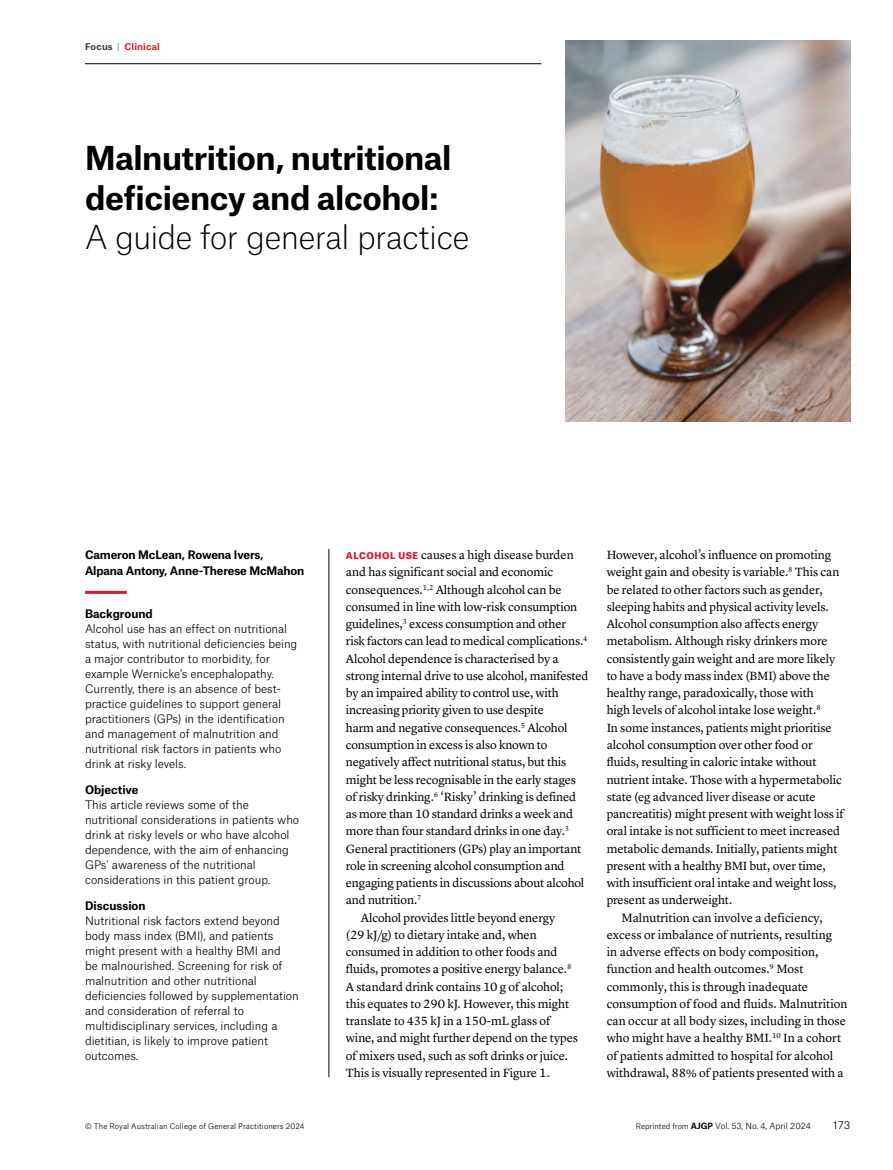
<style>
.page{position:relative;width:893px;height:1170px;background:#fff}
.page>*{position:absolute;margin:0;border:0;box-sizing:border-box;transform-origin:0 0}
.t1{font:700 31.5px/39px "Atlas Grotesk";letter-spacing:-.015em;color:#000}
.t2{font:100 31.5px "Atlas Grotesk";letter-spacing:-.025em;color:#000}
.t3{font:12.3px "Lyon Text";letter-spacing:-.005em;color:#000}
.t4{font:300 11.25px/15px "Atlas Grotesk";letter-spacing:-.005em;color:#000}
.t5{font:700 11.25px/15.8px "Atlas Grotesk";letter-spacing:-.015em;color:#000}
.t6{font:300 10.5px "Atlas Grotesk";color:#000}
.t7{font:700 9px "Atlas Grotesk";letter-spacing:.025em;color:#da1a32}
.t8{font:300 8.25px "Atlas Grotesk";letter-spacing:-.005em;color:#000}
.t9{font:300 7.5px "Atlas Grotesk";letter-spacing:.01em;color:#000}
.s1{color:#2d4245}
.s2{font-weight:100;color:#2d4245}
.s3{font-family:"Atlas Grotesk";font-weight:900;font-size:9px;color:#da1a32}
.s4{font-size:7.5px}
.s5{font-weight:700}
</style>
<div class="page">
<hr style="left:85px;top:63px;width:456px;height:1px;background:#000">
<hr style="left:329px;top:549px;width:1px;height:528px;background:#000">
<img style="left:566px;top:40px;width:284px;height:381px">
<hr style="left:85px;top:591px;width:42px;height:3px;background:#da1a32">
<p class="t7" style="left:85px;top:40px;width:76px"><span class="s1">Focus</span> <span class="s2">|</span> Clinical</p>
<h1 class="t1" style="left:85px;top:136px;width:368px">Malnutrition, nutritional deficiency and alcohol:</h1>
<h1 class="t2" style="left:85px;top:212px;width:386px">A guide for general practice</h1>
<p class="t5" style="left:85px;top:545px;width:221px">Cameron McLean, Rowena Ivers,<br>Alpana Antony, Anne-Therese McMahon</p>
<p class="t5" style="left:85px;top:605px;width:69px">Background</p>
<p class="t4" style="left:85px;top:620px;width:214px">Alcohol use has an effect on nutritional status, with nutritional deficiencies being a major contributor to morbidity, for example Wernicke’s encephalopathy.<br>Currently, there is an absence of best&shy;practice guidelines to support general practitioners (GPs) in the identification and management of malnutrition and nutritional risk factors in patients who drink at risky levels.</p>
<p class="t5" style="left:85px;top:780px;width:55px">Objective</p>
<p class="t4" style="left:85px;top:796px;width:216px">This article reviews some of the nutritional considerations in patients who drink at risky levels or who have alcohol dependence, with the aim of enhancing GPs’ awareness of the nutritional considerations in this patient group.</p>
<p class="t5" style="left:85px;top:896px;width:62px">Discussion</p>
<p class="t4" style="left:85px;top:911px;width:215px">Nutritional risk factors extend beyond body mass index (BMI), and patients might present with a healthy BMI and<br>be malnourished. Screening for risk of malnutrition and other nutritional deficiencies followed by supplementation and consideration of referral to multidisciplinary services, including a dietitian, is likely to improve patient outcomes.</p>
<p class="t3" style="left:346px;top:545px;width:229px"><span class="s3">ALCOHOL USE</span> causes a high disease burden</p>
<p class="t3" style="left:346px;top:563px;width:209px">and has significant social and economic</p>
<p class="t3" style="left:346px;top:580px;width:217px">consequences.<sup>1,2</sup> Although alcohol can be</p>
<p class="t3" style="left:346px;top:597px;width:233px">consumed in line with low-risk consumption</p>
<p class="t3" style="left:346px;top:614px;width:222px">guidelines,<sup>3</sup> excess consumption and other</p>
<p class="t3" style="left:346px;top:632px;width:243px">risk factors can lead to medical complications.<sup>4</sup></p>
<p class="t3" style="left:346px;top:649px;width:214px">Alcohol dependence is characterised by a</p>
<p class="t3" style="left:346px;top:666px;width:244px">strong internal drive to use alcohol, manifested</p>
<p class="t3" style="left:346px;top:683px;width:214px">by an impaired ability to control use, with</p>
<p class="t3" style="left:346px;top:701px;width:200px">increasing priority given to use despite</p>
<p class="t3" style="left:346px;top:718px;width:223px">harm and negative consequences.<sup>5</sup> Alcohol</p>
<p class="t3" style="left:346px;top:735px;width:203px">consumption in excess is also known to</p>
<p class="t3" style="left:346px;top:752px;width:222px">negatively affect nutritional status, but this</p>
<p class="t3" style="left:346px;top:770px;width:232px">might be less recognisable in the early stages</p>
<p class="t3" style="left:346px;top:787px;width:232px">of risky drinking.<sup>6</sup> ‘Risky’ drinking is defined</p>
<p class="t3" style="left:346px;top:804px;width:229px">as more than 10 standard drinks a week and</p>
<p class="t3" style="left:346px;top:821px;width:225px">more than four standard drinks in one day.<sup>3</sup></p>
<p class="t3" style="left:346px;top:839px;width:237px">General practitioners (GPs) play an important</p>
<p class="t3" style="left:346px;top:856px;width:220px">role in screening alcohol consumption and</p>
<p class="t3" style="left:346px;top:873px;width:240px">engaging patients in discussions about alcohol</p>
<p class="t3" style="left:346px;top:890px;width:77px">and nutrition.<sup>7</sup></p>
<p class="t3" style="left:361px;top:908px;width:196px">Alcohol provides little beyond energy</p>
<p class="t3" style="left:346px;top:925px;width:192px">(29 kJ/g) to dietary intake and, when</p>
<p class="t3" style="left:346px;top:942px;width:213px">consumed in addition to other foods and</p>
<p class="t3" style="left:346px;top:959px;width:227px">fluids, promotes a positive energy balance.<sup>8</sup></p>
<p class="t3" style="left:346px;top:977px;width:219px">A standard drink contains 10 g of alcohol;</p>
<p class="t3" style="left:346px;top:994px;width:225px">this equates to 290 kJ. However, this might</p>
<p class="t3" style="left:346px;top:1011px;width:206px">translate to 435 kJ in a 150-mL glass of</p>
<p class="t3" style="left:346px;top:1028px;width:234px">wine, and might further depend on the types</p>
<p class="t3" style="left:346px;top:1046px;width:224px">of mixers used, such as soft drinks or juice.</p>
<p class="t3" style="left:346px;top:1063px;width:205px">This is visually represented in Figure 1.</p>
<p class="t3" style="left:607px;top:545px;width:226px">However, alcohol’s influence on promoting</p>
<p class="t3" style="left:607px;top:563px;width:234px">weight gain and obesity is variable.<sup>8</sup> This can</p>
<p class="t3" style="left:607px;top:580px;width:217px">be related to other factors such as gender,</p>
<p class="t3" style="left:607px;top:597px;width:224px">sleeping habits and physical activity levels.</p>
<p class="t3" style="left:607px;top:614px;width:213px">Alcohol consumption also affects energy</p>
<p class="t3" style="left:607px;top:632px;width:222px">metabolism. Although risky drinkers more</p>
<p class="t3" style="left:607px;top:649px;width:230px">consistently gain weight and are more likely</p>
<p class="t3" style="left:607px;top:666px;width:225px">to have a body mass index (BMI) above the</p>
<p class="t3" style="left:607px;top:683px;width:209px">healthy range, paradoxically, those with</p>
<p class="t3" style="left:607px;top:701px;width:215px">high levels of alcohol intake lose weight.<sup>8</sup></p>
<p class="t3" style="left:607px;top:718px;width:227px">In some instances, patients might prioritise</p>
<p class="t3" style="left:607px;top:735px;width:208px">alcohol consumption over other food or</p>
<p class="t3" style="left:607px;top:752px;width:211px">fluids, resulting in caloric intake without</p>
<p class="t3" style="left:607px;top:770px;width:237px">nutrient intake. Those with a hypermetabolic</p>
<p class="t3" style="left:607px;top:787px;width:210px">state (eg advanced liver disease or acute</p>
<p class="t3" style="left:607px;top:804px;width:239px">pancreatitis) might present with weight loss if</p>
<p class="t3" style="left:607px;top:821px;width:235px">oral intake is not sufficient to meet increased</p>
<p class="t3" style="left:607px;top:839px;width:232px">metabolic demands. Initially, patients might</p>
<p class="t3" style="left:607px;top:856px;width:221px">present with a healthy BMI but, over time,</p>
<p class="t3" style="left:607px;top:873px;width:231px">with insufficient oral intake and weight loss,</p>
<p class="t3" style="left:607px;top:890px;width:127px">present as underweight.</p>
<p class="t3" style="left:622px;top:908px;width:203px">Malnutrition can involve a deficiency,</p>
<p class="t3" style="left:607px;top:925px;width:227px">excess or imbalance of nutrients, resulting</p>
<p class="t3" style="left:607px;top:942px;width:213px">in adverse effects on body composition,</p>
<p class="t3" style="left:607px;top:959px;width:198px">function and health outcomes.<sup>9</sup> Most</p>
<p class="t3" style="left:607px;top:977px;width:203px">commonly, this is through inadequate</p>
<p class="t3" style="left:607px;top:994px;width:242px">consumption of food and fluids. Malnutrition</p>
<p class="t3" style="left:607px;top:1011px;width:241px">can occur at all body sizes, including in those</p>
<p class="t3" style="left:607px;top:1028px;width:236px">who might have a healthy BMI.<sup>10</sup> In a cohort</p>
<p class="t3" style="left:607px;top:1046px;width:228px">of patients admitted to hospital for alcohol</p>
<p class="t3" style="left:607px;top:1063px;width:238px">withdrawal, 88% of patients presented with a</p>
<p class="t9" style="left:85px;top:1119px;width:221px">© The Royal Australian College of General Practitioners 2024</p>
<p class="t8" style="left:636px;top:1118px;width:176px"><span class="s4">Reprinted from</span> <span class="s5">AJGP</span> Vol. 53, No. 4, April 2024</p>
<p class="t6" style="left:833px;top:1116px;width:19px">173</p>
</div>
